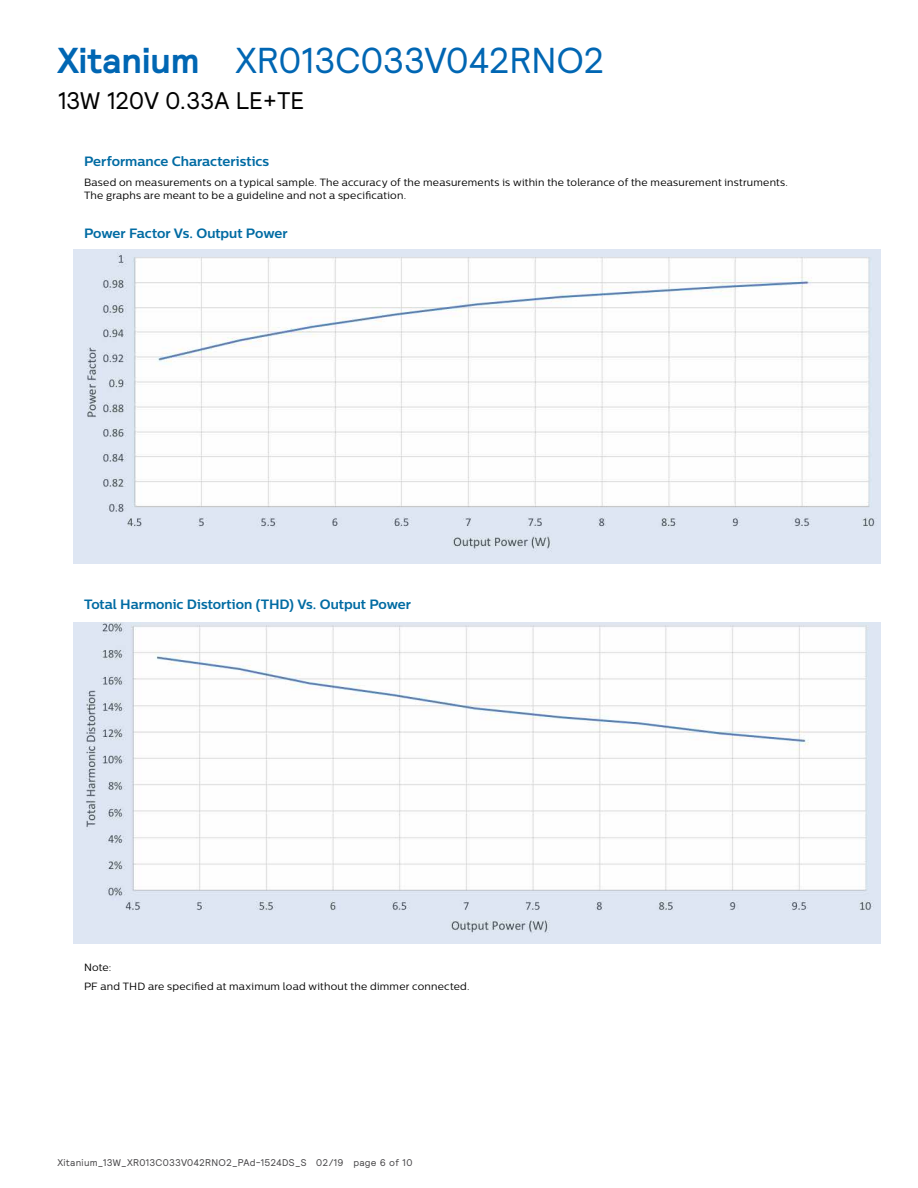
<style>
.page{position:relative;width:918px;height:1188px;background:#fff}
.page>*{position:absolute;margin:0;border:0;box-sizing:border-box;transform-origin:0 0}
.t1{font:36px "Relative";letter-spacing:-.015em;color:#0066b3}
.t2{font:24px "Relative";letter-spacing:-.015em;color:#000}
.t3{font:700 13.5px "Centrale Sans";letter-spacing:-.005em;color:#006ba3}
.t4{font:10.5px/13.5px "Centrale Sans";letter-spacing:.02em;color:#000}
.t5{font:9.75px "Relative";letter-spacing:.02em;color:#464547}
.s1{font-weight:700}
</style>
<div class="page">
<img style="left:74px;top:250px;width:806px;height:314px">
<img style="left:74px;top:622px;width:806px;height:322px">
<h1 class="t1" style="left:57px;top:37px;width:549px"><span class="s1">Xitanium</span> XR013C033V042RNO2</h1>
<h2 class="t2" style="left:57px;top:85px;width:249px">13W 120V 0.33A LE+TE</h2>
<p class="t3" style="left:84px;top:153px;width:187px">Performance Characteristics</p>
<p class="t4" style="left:84px;top:175px;width:706px">Based on measurements on a typical sample. The accuracy of the measurements is within the tolerance of the measurement instruments.<br>The graphs are meant to be a guideline and not a specification.</p>
<p class="t3" style="left:84px;top:225px;width:205px">Power Factor Vs. Output Power</p>
<p class="t3" style="left:84px;top:596px;width:329px">Total Harmonic Distortion (THD) Vs. Output Power</p>
<p class="t4" style="left:84px;top:958px;width:387px;line-height:18.8px">Note:<br>PF and THD are specified at maximum load without the dimmer connected.</p>
<p class="t5" style="left:57px;top:1156px;width:357px">Xitanium_13W_XR013C033V042RNO2_PAd-1524DS_S 02/19 page 6 of 10</p>
</div>
